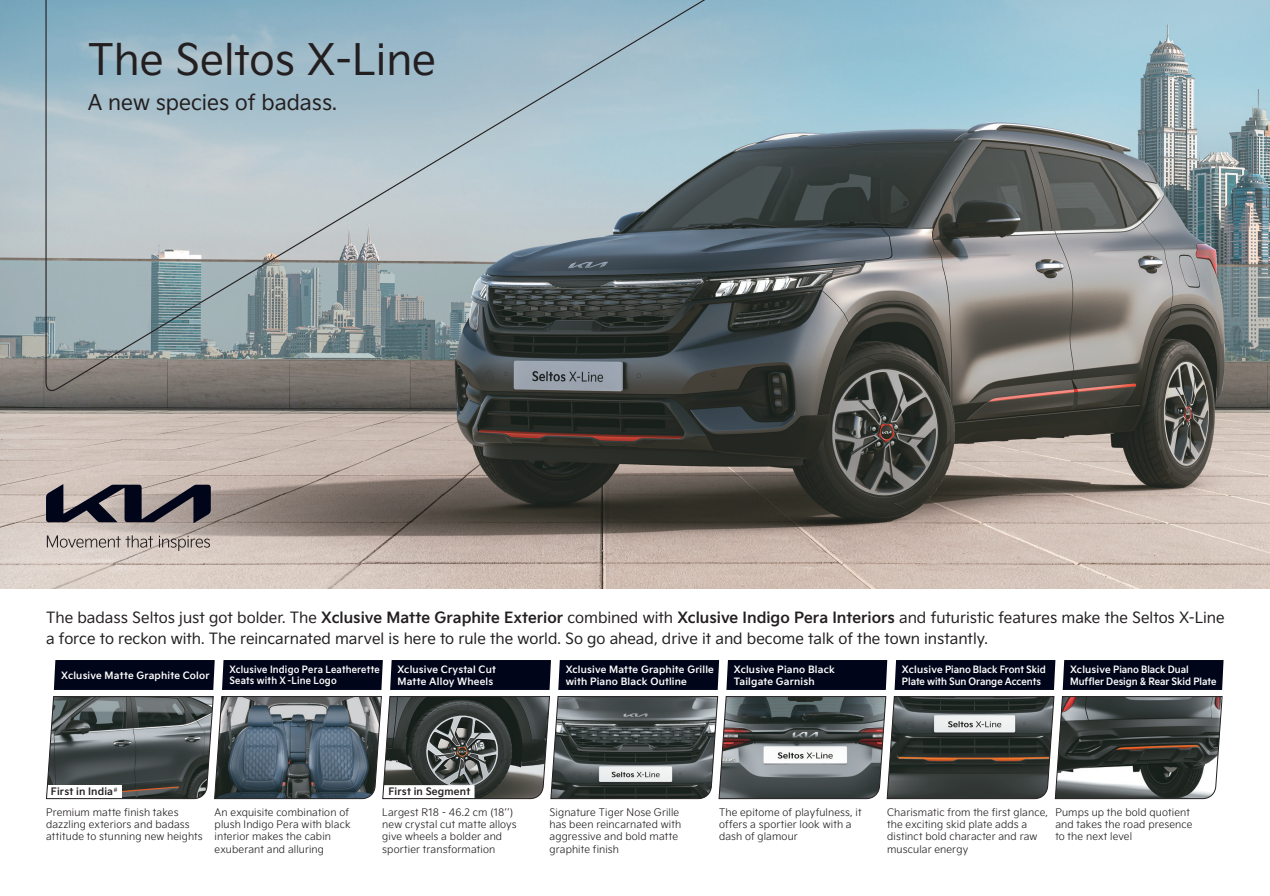
<style>
.page{position:relative;width:1270px;height:896px;background:#fff}
.page>*{position:absolute;margin:0;border:0;box-sizing:border-box;transform-origin:0 0}
.t1{font:42px "KI Abody Latinbasic Regular";color:#231f20}
.t2{font:21px "KI Abody Latinbasic Regular";color:#231f20}
.t3{font:15px/21px "KI Abody Latinbasic Regular";color:#231f20}
.t4{font:10.2px/12.5px "KI Abody Latinbasic Light";letter-spacing:.015em;color:#231f20}
.t5{font:9.9px "KI Abody Latinbasic Bold";letter-spacing:.015em;color:#231f20}
.t6{font:9.75px/11.7px "KI Abody Latinbasic Bold";letter-spacing:.015em;color:#fff}
.t7{font:9.75px/11.7px "KI Abody Latinbasic Bold";letter-spacing:-.005em;color:#fff}
.t8{font:9.75px/11.2px "KI Abody Latinbasic Bold";letter-spacing:.015em;color:#fff;scale:.93 1}
.t9{font:5.85px "KI Abody Latinbasic Regular";color:#231f20}
.s1{font-family:"KI Abody Latinbasic Bold"}
</style>
<div class="page">
<img style="left:0;top:0;width:1269px;height:589px">
<svg style="left:45px;top:0;width:995px;height:391px;background:#8a9ba1"></svg>
<svg style="left:46px;top:484px;width:165px;height:39px;background:#615c62"></svg>
<svg style="left:47px;top:535px;width:106px;height:12px"></svg>
<svg style="left:159px;top:535px;width:51px;height:16px"></svg>
<div style="left:54px;top:660px;width:161px;height:29px;background:#000519"></div>
<div style="left:222px;top:660px;width:161px;height:29px;background:#000519"></div>
<div style="left:390px;top:660px;width:161px;height:29px;background:#000519"></div>
<div style="left:558px;top:660px;width:161px;height:29px;background:#000519"></div>
<div style="left:726px;top:660px;width:161px;height:29px;background:#000519"></div>
<div style="left:894px;top:660px;width:161px;height:29px;background:#000519"></div>
<div style="left:1062px;top:660px;width:161px;height:29px;background:#000519"></div>
<svg style="left:46px;top:696px;width:1176px;height:103px;background:#5e6364"></svg>
<h1 class="t1" style="left:88px;top:37px;width:349px">The Seltos X-Line</h1>
<h2 class="t2" style="left:88px;top:91px;width:251px">A new species of badass.</h2>
<p class="t3" style="left:46px;top:608px;width:1179px">The badass Seltos just got bolder. The <span class="s1">Xclusive Matte Graphite Exterior</span> combined with <span class="s1">Xclusive Indigo Pera Interiors</span> and futuristic features make the Seltos X-Line a force to reckon with. The reincarnated marvel is here to rule the world. So go ahead, drive it and become talk of the town instantly.</p>
<p class="t6" style="left:61px;top:669px;width:150px">Xclusive Matte Graphite Color</p>
<p class="t8" style="left:229px;top:664px;width:163px">Xclusive Indigo Pera Leatherette<br>Seats with X-Line Logo</p>
<p class="t6" style="left:397px;top:664px;width:100px">Xclusive Crystal Cut<br>Matte Alloy Wheels</p>
<p class="t6" style="left:565px;top:664px;width:150px">Xclusive Matte Graphite Grille with Piano Black Outline</p>
<p class="t7" style="left:901px;top:664px;width:145px">Xclusive Piano Black Front Skid<br>Plate with Sun Orange Accents</p>
<p class="t6" style="left:733px;top:664px;width:103px">Xclusive Piano Black<br>Tailgate Garnish</p>
<p class="t7" style="left:1069px;top:664px;width:148px">Xclusive Piano Black Dual<br>Muffler Design &amp; Rear Skid Plate</p>
<p class="t9" style="left:113px;top:786px;width:6px">#</p>
<p class="t5" style="left:51px;top:786px;width:64px">First in India</p>
<p class="t5" style="left:388px;top:786px;width:83px">First in Segment</p>
<p class="t4" style="left:46px;top:806px;width:158px">Premium matte finish takes dazzling exteriors and badass attitude to stunning new heights</p>
<p class="t4" style="left:214px;top:806px;width:137px">An exquisite combination of plush Indigo Pera with black interior makes the cabin exuberant and alluring</p>
<p class="t4" style="left:382px;top:806px;width:136px">Largest R18 - 46.2 cm (18’’) new crystal cut matte alloys give wheels a bolder and sportier transformation</p>
<p class="t4" style="left:549px;top:806px;width:133px">Signature Tiger Nose Grille has been reincarnated with aggressive and bold matte graphite finish</p>
<p class="t4" style="left:887px;top:806px;width:162px">Charismatic from the first glance, the exciting skid plate adds a distinct bold character and raw muscular energy</p>
<p class="t4" style="left:719px;top:806px;width:144px">The epitome of playfulness, it offers a sportier look with a dash of glamour</p>
<p class="t4" style="left:1055px;top:806px;width:139px">Pumps up the bold quotient and takes the road presence to the next level</p>
</div>
